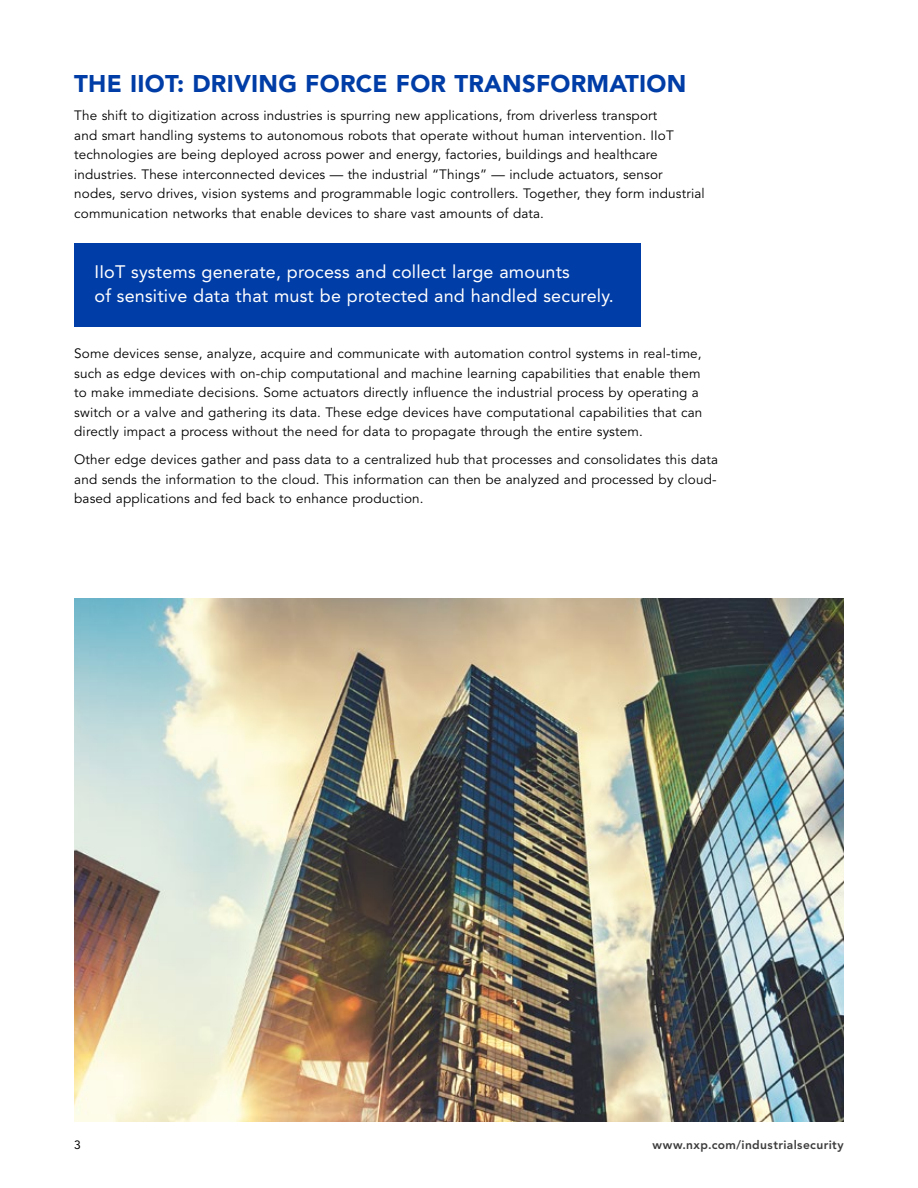
<style>
.page{position:relative;width:918px;height:1188px;background:#fff}
.page>*{position:absolute;margin:0;border:0;box-sizing:border-box;transform-origin:0 0}
.t1{font:900 24px "Avenir LT Std";letter-spacing:.01em;color:#003da6}
.t2{font:18px/24px "Avenir LT Std";letter-spacing:.01em;color:#fff}
.t3{font:13.5px/19.5px "Avenir LT Std";letter-spacing:.01em;color:#000}
.t4{font:800 12px "Avenir LT Std";letter-spacing:.035em;color:#3d3c3d}
.t5{font:12px "Avenir LT Std";color:#000}
</style>
<div class="page">
<img style="left:74px;top:598px;width:770px;height:524px">
<div style="left:74px;top:243px;width:566px;height:84px;background:#003da6"></div>
<h1 class="t1" style="left:74px;top:69px;width:614px">THE IIOT: DRIVING FORCE FOR TRANSFORMATION</h1>
<p class="t3" style="left:74px;top:106px;width:632px">The shift to digitization across industries is spurring new applications, from driverless transport<br>and smart handling systems to autonomous robots that operate without human intervention. IIoT technologies are being deployed across power and energy, factories, buildings and healthcare industries. These interconnected devices — the industrial “Things” — include actuators, sensor nodes, servo drives, vision systems and programmable logic controllers. Together, they form industrial communication networks that enable devices to share vast amounts of data.</p>
<h2 class="t2" style="left:94px;top:260px;width:521px">IIoT systems generate, process and collect large amounts<br>of sensitive data that must be protected and handled securely.</h2>
<p class="t3" style="left:74px;top:344px;width:630px">Some devices sense, analyze, acquire and communicate with automation control systems in real-time, such as edge devices with on-chip computational and machine learning capabilities that enable them to make immediate decisions. Some actuators directly influence the industrial process by operating a switch or a valve and gathering its data. These edge devices have computational capabilities that can directly impact a process without the need for data to propagate through the entire system.</p>
<p class="t3" style="left:74px;top:450px;width:645px;text-align:justify">Other edge devices gather and pass data to a centralized hub that processes and consolidates this data and sends the information to the cloud. This information can then be analyzed and processed by cloud&shy;based applications and fed back to enhance production.</p>
<p class="t5" style="left:74px;top:1137px;width:8px">3</p>
<p class="t4" style="left:652px;top:1137px;width:193px">www.nxp.com/industrialsecurity</p>
</div>
